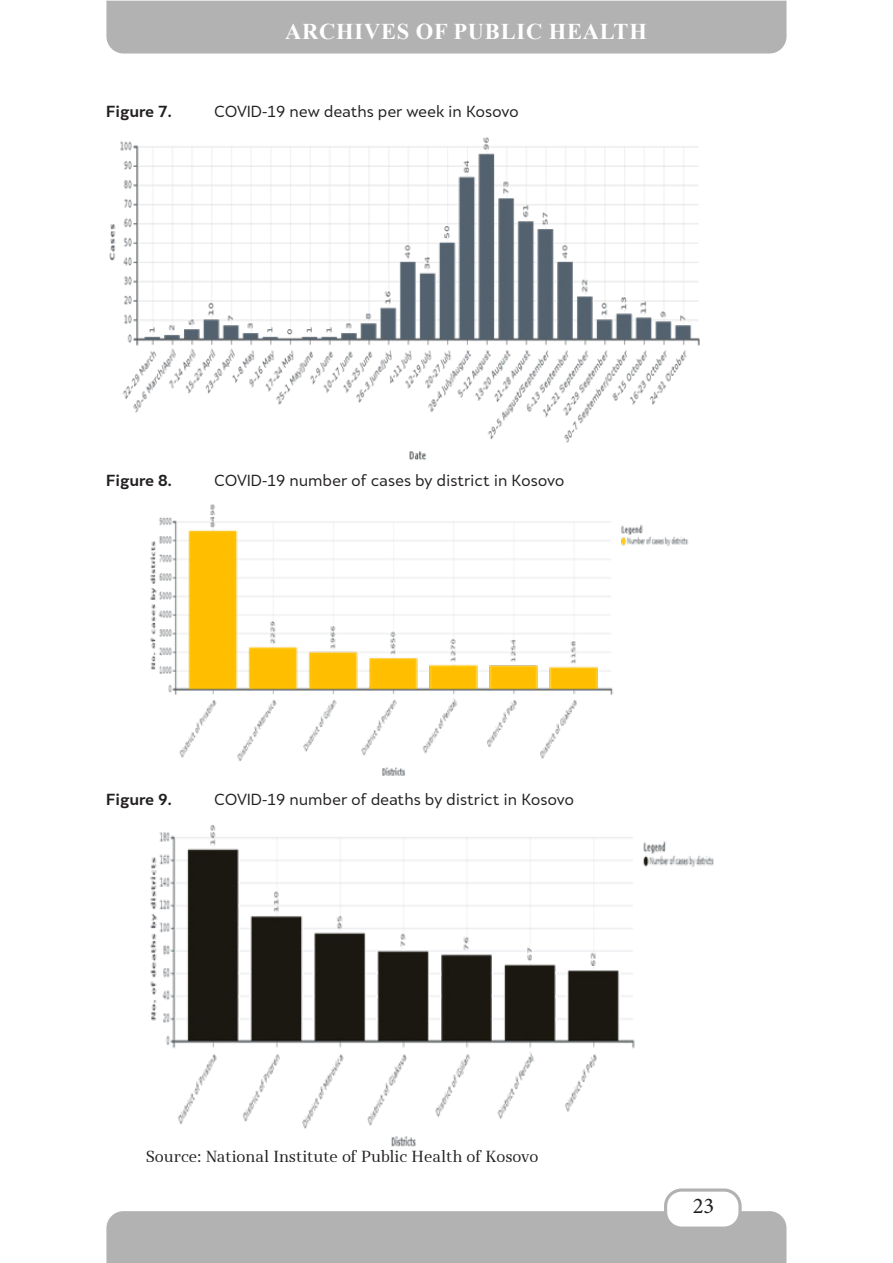
<style>
.page{position:relative;width:893px;height:1263px;background:#fff}
.page>*{position:absolute;margin:0;border:0;box-sizing:border-box;transform-origin:0 0}
.t1{font:700 22.5px "Times New Roman";letter-spacing:.035em;color:#fff}
.t2{font:22.5px "Minion Pro";color:#231f20}
.t3{font:15px "Skola Sans";letter-spacing:-.01em;color:#231f20}
.t4{font:15px "Skola Serif";color:#231f20}
.t5{font:700 15px "Skola Sans";letter-spacing:-.01em;color:#231f20}
</style>
<div class="page">
<div style="left:106px;top:1211px;width:680px;height:52px;background:#b2b2b2"></div>
<div style="left:666px;top:1190px;width:74px;height:38px;background:#fff;border-radius:16px"></div>
<div style="left:664px;top:1188px;width:78px;height:42px;border:3px solid #b2b2b2;border-radius:16px"></div>
<div style="left:106px;top:1px;width:680px;height:53px;background:#b2b2b2"></div>
<img style="left:109px;top:137px;width:591px;height:323px">
<img style="left:150px;top:504px;width:539px;height:272px">
<img style="left:150px;top:825px;width:564px;height:322px">
<p class="t1" style="left:285px;top:15px;width:363px">ARCHIVES OF PUBLIC HEALTH</p>
<p class="t5" style="left:106px;top:102px;width:67px">Figure 7.</p>
<p class="t3" style="left:214px;top:102px;width:306px">COVID-19 new deaths per week in Kosovo</p>
<p class="t5" style="left:106px;top:471px;width:67px">Figure 8.</p>
<p class="t3" style="left:214px;top:471px;width:352px">COVID-19 number of cases by district in Kosovo</p>
<p class="t5" style="left:106px;top:790px;width:67px">Figure 9.</p>
<p class="t3" style="left:214px;top:790px;width:361px">COVID-19 number of deaths by district in Kosovo</p>
<p class="t4" style="left:146px;top:1148px;width:394px">Source: National Institute of Public Health of Kosovo</p>
<h1 class="t2" style="left:693px;top:1191px;width:23px">23</h1>
</div>
